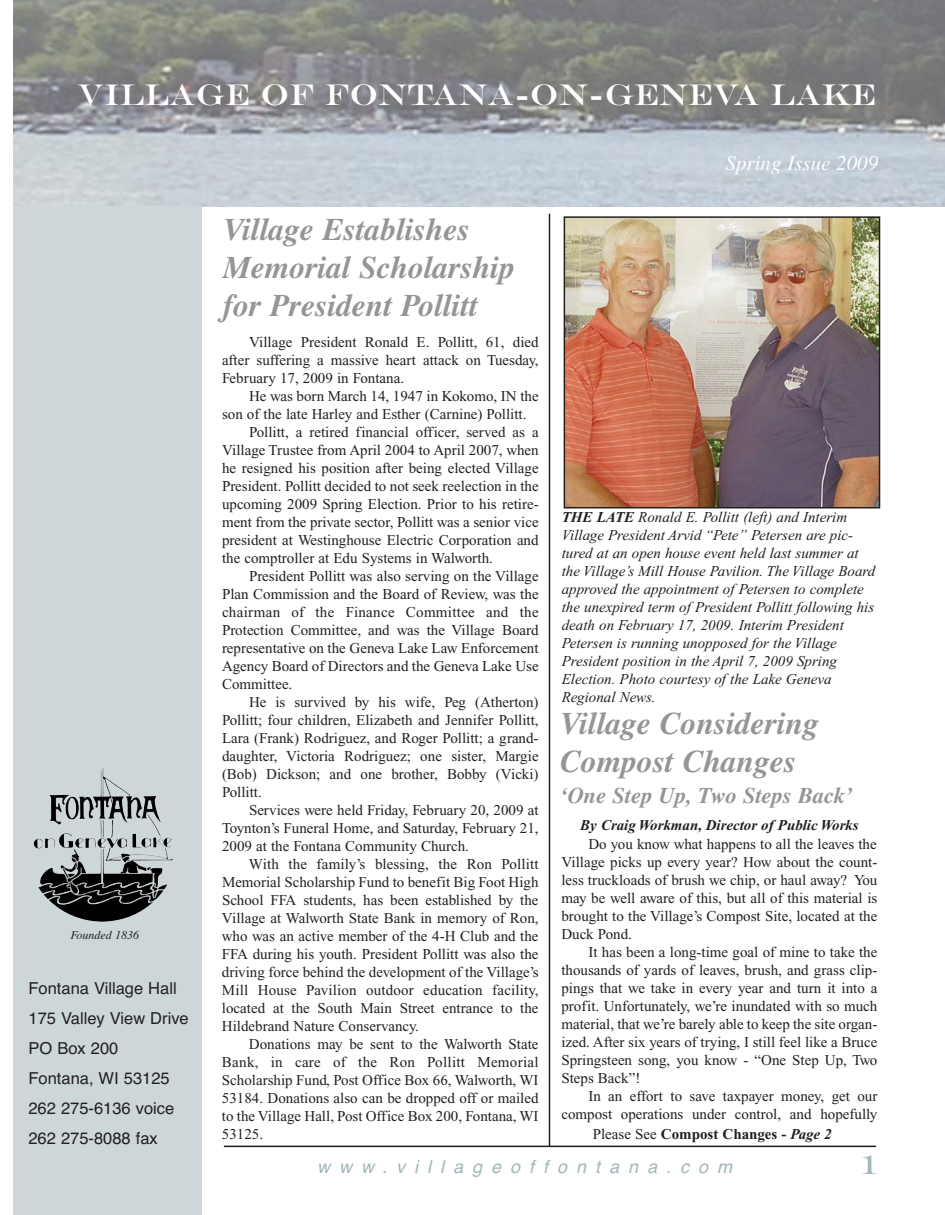
<style>
.page{position:relative;width:945px;height:1215px;background:#fff}
.page>*{position:absolute;margin:0;border:0;box-sizing:border-box;transform-origin:0 0}
.t1{font:italic 700 31.5px/37.8px "Times";color:#939598}
.t2{font:30px "Engravers";color:#fff}
.t3{font:27px "Engravers";color:#a3b6bc}
.t4{font:italic 700 22.5px "Times";color:#939598}
.t5{font:italic 21px "Times";color:#fff}
.t6{font:italic 18px "Helvetica";color:#a3b6bc}
.t7{font:16.5px/30px "Helvetica";color:#231f20}
.t8{font:15px/18px "Times New Roman";color:#231f20;text-align:justify}
.t9{font:italic 15px/18px "Times New Roman";color:#231f20}
.t10{font:15px "Times New Roman";letter-spacing:.02em;color:#231f20}
.t11{font:italic 700 15px "Times New Roman";color:#231f20}
.t12{font:700 15px "Times New Roman";color:#231f20}
.t13{font:italic 12px "Times";color:#231f20}
.s1{font-weight:700}
.s2{font-weight:400}
.s3{font-style:italic}
</style>
<div class="page">
<img style="left:14px;top:0;width:931px;height:206px">
<div style="left:14px;top:206px;width:188px;height:1009px;background:#cdd7da"></div>
<hr style="left:549px;top:214px;width:1px;height:932px;background:#231f20">
<img style="left:104px;top:777px;width:38px;height:42px">
<hr style="left:224px;top:1146px;width:652px;height:1px;background:#231f20">
<img style="left:567px;top:219px;width:310px;height:286px">
<div style="left:564px;top:216px;width:316px;height:292px;border:2px solid #231f20"></div>
<h2 class="t2" style="left:77px;top:77px;width:800px">VILLAGE OF FONTANA-ON-GENEVA LAKE</h2>
<p class="t13" style="left:70px;top:931px;width:70px">Founded 1836</p>
<p class="t7" style="left:28px;top:973px;width:162px">Fontana Village Hall<br>175 Valley View Drive<br>PO Box 200<br>Fontana, WI 53125<br>262 275-6136 voice<br>262 275-8088 fax</p>
<h1 class="t1" style="left:223px;top:214px;width:293px">Village Establishes<br>Memorial Scholarship for President Pollitt</h1>
<p class="t8" style="left:222px;top:334px;width:318px;text-indent:27px">Village President Ronald E. Pollitt, 61, died after suffering a massive heart attack on Tuesday, February 17, 2009 in Fontana.</p>
<p class="t8" style="left:249px;top:388px;width:291px">He was born March 14, 1947 in Kokomo, IN the</p>
<p class="t8" style="left:222px;top:406px;width:306px">son of the late Harley and Esther (Carnine) Pollitt.</p>
<p class="t8" style="left:249px;top:424px;width:291px">Pollitt, a retired financial officer, served as a</p>
<p class="t8" style="left:222px;top:442px;width:318px">Village Trustee from April 2004 to April 2007, when</p>
<p class="t8" style="left:222px;top:460px;width:318px">he resigned his position after being elected Village</p>
<p class="t8" style="left:222px;top:478px;width:318px">President. Pollitt decided to not seek reelection in the</p>
<p class="t8" style="left:222px;top:496px;width:318px">upcoming 2009 Spring Election. Prior to his retire-</p>
<p class="t8" style="left:222px;top:514px;width:318px">ment from the private sector, Pollitt was a senior vice</p>
<p class="t8" style="left:222px;top:532px;width:318px">president at Westinghouse Electric Corporation and</p>
<p class="t8" style="left:222px;top:550px;width:272px">the comptroller at Edu Systems in Walworth.</p>
<p class="t8" style="left:249px;top:568px;width:291px">President Pollitt was also serving on the Village</p>
<p class="t8" style="left:222px;top:586px;width:318px">Plan Commission and the Board of Review, was the</p>
<p class="t10" style="left:222px;top:606px;width:318px">chairman of the Finance Committee and the</p>
<p class="t8" style="left:222px;top:622px;width:318px">Protection Committee, and was the Village Board</p>
<p class="t8" style="left:222px;top:640px;width:318px">representative on the Geneva Lake Law Enforcement</p>
<p class="t8" style="left:222px;top:658px;width:318px">Agency Board of Directors and the Geneva Lake Use</p>
<p class="t8" style="left:222px;top:676px;width:72px">Committee.</p>
<p class="t8" style="left:249px;top:694px;width:291px">He is survived by his wife, Peg (Atherton)</p>
<p class="t8" style="left:222px;top:712px;width:318px">Pollitt; four children, Elizabeth and Jennifer Pollitt,</p>
<p class="t8" style="left:222px;top:730px;width:318px">Lara (Frank) Rodriguez, and Roger Pollitt; a grand-</p>
<p class="t8" style="left:222px;top:748px;width:318px">daughter, Victoria Rodriguez; one sister, Margie</p>
<p class="t8" style="left:222px;top:766px;width:318px">(Bob) Dickson; and one brother, Bobby (Vicki)</p>
<p class="t8" style="left:222px;top:784px;width:41px">Pollitt.</p>
<p class="t8" style="left:249px;top:802px;width:291px">Services were held Friday, February 20, 2009 at</p>
<p class="t8" style="left:222px;top:820px;width:318px">Toynton’s Funeral Home, and Saturday, February 21,</p>
<p class="t8" style="left:222px;top:838px;width:248px">2009 at the Fontana Community Church.</p>
<p class="t8" style="left:249px;top:856px;width:291px">With the family’s blessing, the Ron Pollitt</p>
<p class="t8" style="left:222px;top:874px;width:318px">Memorial Scholarship Fund to benefit Big Foot High</p>
<p class="t8" style="left:222px;top:892px;width:318px">School FFA students, has been established by the</p>
<p class="t8" style="left:222px;top:910px;width:318px">Village at Walworth State Bank in memory of Ron,</p>
<p class="t8" style="left:222px;top:928px;width:318px">who was an active member of the 4-H Club and the</p>
<p class="t8" style="left:222px;top:946px;width:318px">FFA during his youth. President Pollitt was also the</p>
<p class="t8" style="left:222px;top:964px;width:318px">driving force behind the development of the Village’s</p>
<p class="t8" style="left:222px;top:982px;width:318px">Mill House Pavilion outdoor education facility,</p>
<p class="t8" style="left:222px;top:1000px;width:318px">located at the South Main Street entrance to the</p>
<p class="t8" style="left:222px;top:1018px;width:199px">Hildebrand Nature Conservancy.</p>
<p class="t8" style="left:249px;top:1036px;width:291px">Donations may be sent to the Walworth State</p>
<p class="t10" style="left:222px;top:1056px;width:318px">Bank, in care of the Ron Pollitt Memorial</p>
<p class="t8" style="left:222px;top:1072px;width:318px">Scholarship Fund, Post Office Box 66, Walworth, WI</p>
<p class="t8" style="left:222px;top:1090px;width:318px">53184. Donations also can be dropped off or mailed</p>
<p class="t8" style="left:222px;top:1108px;width:318px">to the Village Hall, Post Office Box 200, Fontana, WI</p>
<p class="t8" style="left:222px;top:1126px;width:43px">53125.</p>
<h3 class="t5" style="left:726px;top:156px;width:154px">Spring Issue 2009</h3>
<p class="t9" style="left:562px;top:509px;width:315px"><span class="s1">THE LATE</span> Ronald E. Pollitt (left) and Interim Village President Arvid “Pete” Petersen are pic&shy;tured at an open house event held last summer at the Village’s Mill House Pavilion. The Village Board approved the appointment of Petersen to complete the unexpired term of President Pollitt following his death on February 17, 2009. Interim President Petersen is running unopposed for the Village President position in the April 7, 2009 Spring Election. Photo courtesy of the Lake Geneva Regional News.</p>
<h1 class="t1" style="left:560px;top:707px;width:260px">Village Considering<br>Compost Changes</h1>
<h3 class="t4" style="left:560px;top:787px;width:294px">‘One Step Up, Two Steps Back’</h3>
<p class="t11" style="left:580px;top:820px;width:280px">By Craig Workman, Director of Public Works</p>
<p class="t8" style="left:561px;top:836px;width:318px;text-indent:27px">Do you know what happens to all the leaves the Village picks up every year? How about the count&shy;less truckloads of brush we chip, or haul away? You may be well aware of this, but all of this material is brought to the Village’s Compost Site, located at the Duck Pond.</p>
<p class="t8" style="left:561px;top:944px;width:318px;text-indent:27px">It has been a long-time goal of mine to take the thousands of yards of leaves, brush, and grass clip&shy;pings that we take in every year and turn it into a profit. Unfortunately, we’re inundated with so much material, that we’re barely able to keep the site organ&shy;ized. After six years of trying, I still feel like a Bruce Springsteen song, you know - “One Step Up, Two Steps Back”!</p>
<p class="t8" style="left:561px;top:1088px;width:318px;text-align:right">In an effort to save taxpayer money, get our compost operations under control, and hopefully</p>
<p class="t12" style="left:593px;top:1129px;width:241px"><span class="s2">Please See</span> Compost Changes - <span class="s3">Page 2</span></p>
<p class="t6" style="left:317px;top:1156px;width:423px">www.villageoffontana.com</p>
<h3 class="t3" style="left:861px;top:1148px;width:19px">1</h3>
</div>
